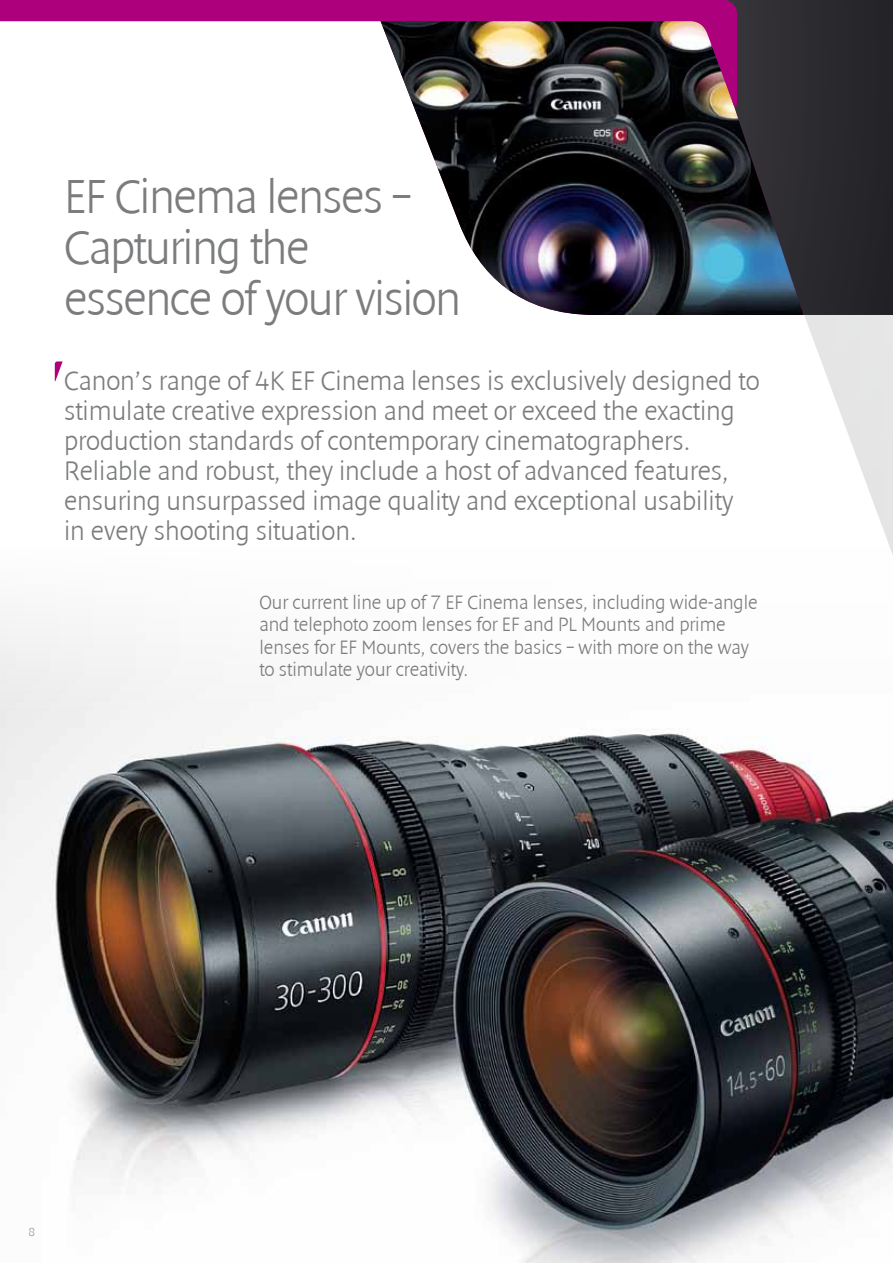
<style>
.page{position:relative;width:893px;height:1263px;background:#fff}
.page>*{position:absolute;margin:0;border:0;box-sizing:border-box;transform-origin:0 0}
.t1{font:300 48px/51px "Denda New";letter-spacing:-.03em;color:#7b7c7e}
.t2{font:300 27px/30px "Denda New";color:#7b7c7e}
.t3{font:300 19.5px/22.5px "Denda New";color:#7b7c7e}
.t4{font:300 12px "Denda New";color:#9c9e9f}
</style>
<div class="page">
<img style="left:0;top:715px;width:893px;height:548px">
<svg style="left:677px;top:315px;width:216px;height:581px"></svg>
<div style="left:803px;top:0;width:90px;height:315px;background:#27262b"></div>
<svg style="left:55px;top:361px;width:8px;height:20px"></svg>
<img style="left:413px;top:0;width:390px;height:315px">
<svg style="left:0;top:0;width:737px;height:106px"></svg>
<h1 class="t1" style="left:64px;top:172px;width:399px">EF Cinema lenses –<br>Capturing the essence of your vision</h1>
<p class="t2" style="left:64px;top:366px;width:697px">Canon’s range of 4K EF Cinema lenses is exclusively designed to stimulate creative expression and meet or exceed the exacting production standards of contemporary cinematographers.<br>Reliable and robust, they include a host of advanced features, ensuring unsurpassed image quality and exceptional usability in every shooting situation.</p>
<p class="t3" style="left:259px;top:591px;width:500px">Our current line up of 7 EF Cinema lenses, including wide-angle and telephoto zoom lenses for EF and PL Mounts and prime lenses for EF Mounts, covers the basics – with more on the way to stimulate your creativity.</p>
<p class="t4" style="left:29px;top:1225px;width:8px">8</p>
</div>
